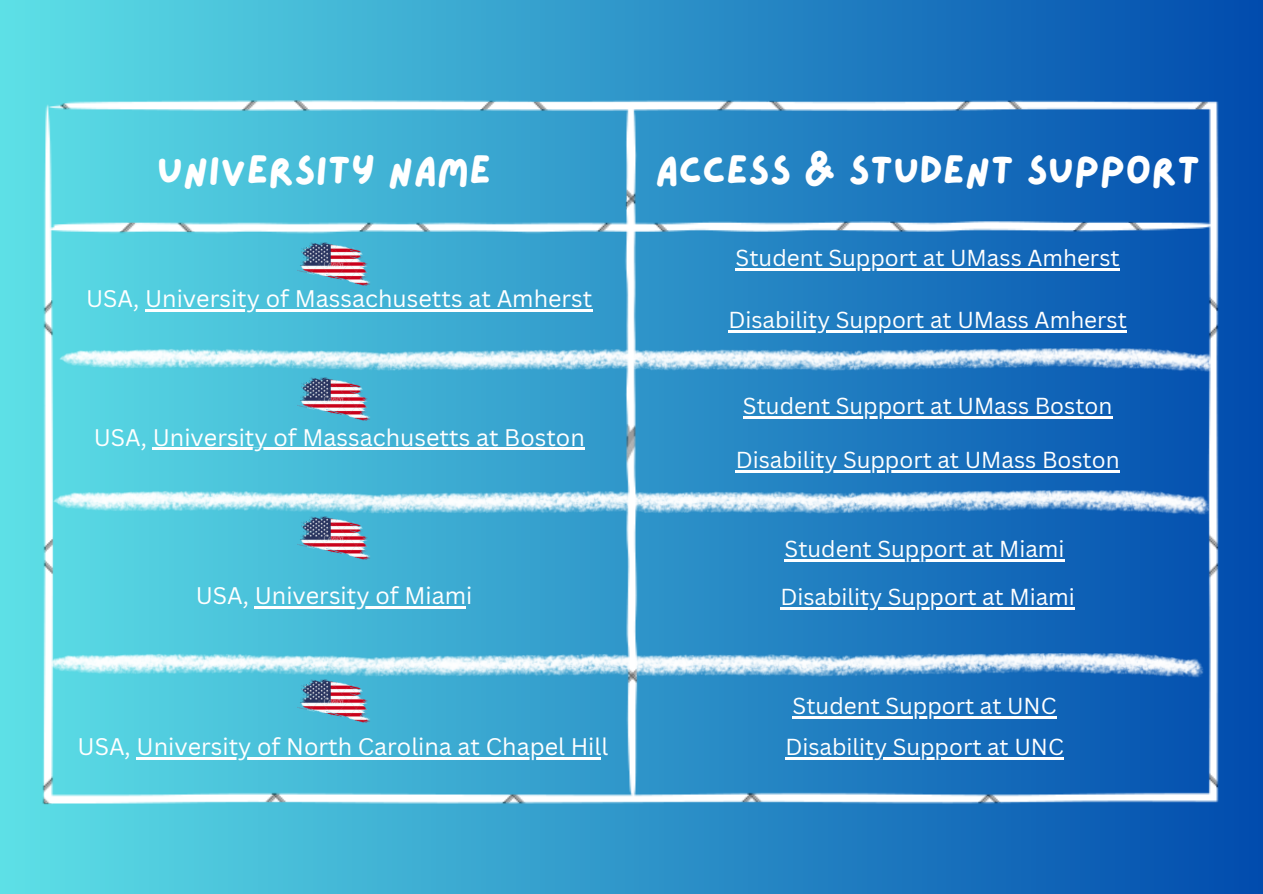
<style>
.page{position:relative;width:1263px;height:894px;background:#fff}
.page>*{position:absolute;margin:0;border:0;box-sizing:border-box;transform-origin:0 0}
.t1{font:40.5px "Lazydog";color:#fff}
.t2{font:23.4px "Canva Sans";color:#fff}
.t3{font:22.5px "Canva Sans";color:#fff}
</style>
<div class="page">
<div style="left:0;top:0;width:1263px;height:893px;background:linear-gradient(to right,#5de0e6,#014bad)"></div>
<img style="left:35px;top:69px;width:1192px;height:735px">
<svg style="left:36px;top:347px;width:1204px;height:26px"></svg>
<svg style="left:29px;top:489px;width:1205px;height:26px"></svg>
<svg style="left:23px;top:652px;width:1204px;height:26px"></svg>
<img style="left:298px;top:516px;width:73px;height:43px">
<hr style="left:736px;top:269px;width:384px;height:2px;background:#fff">
<hr style="left:728px;top:330px;width:399px;height:2px;background:#fff">
<hr style="left:743px;top:416px;width:370px;height:2px;background:#fff">
<hr style="left:736px;top:470px;width:384px;height:2px;background:#fff">
<hr style="left:255px;top:606px;width:211px;height:2px;background:#fff">
<hr style="left:785px;top:558px;width:280px;height:3px;background:#fff">
<hr style="left:780px;top:607px;width:295px;height:2px;background:#fff">
<hr style="left:137px;top:757px;width:464px;height:2px;background:#fff">
<hr style="left:793px;top:716px;width:264px;height:2px;background:#fff">
<hr style="left:785px;top:756px;width:279px;height:2px;background:#fff">
<hr style="left:145px;top:309px;width:447px;height:2px;background:#fff">
<hr style="left:153px;top:447px;width:432px;height:3px;background:#fff">
<img style="left:298px;top:679px;width:73px;height:43px">
<img style="left:298px;top:242px;width:73px;height:43px">
<img style="left:298px;top:377px;width:73px;height:43px">
<h1 class="t1" style="left:157px;top:150px;width:336px">UNIVERSITY NAME</h1>
<p class="t1" style="left:655px;top:150px;width:547px">ACCESS &amp; STUDENT SUPPORT</p>
<p class="t2" style="left:86px;top:282px;width:508px">USA, University of Massachusetts at Amherst</p>
<p class="t2" style="left:94px;top:420px;width:493px">USA, University of Massachusetts at Boston</p>
<p class="t2" style="left:196px;top:579px;width:278px">USA, University of Miami</p>
<p class="t2" style="left:78px;top:730px;width:532px">USA, University of North Carolina at Chapel Hill</p>
<p class="t3" style="left:736px;top:242px;width:386px">Student Support at UMass Amherst</p>
<p class="t3" style="left:728px;top:304px;width:400px">Disability Support at UMass Amherst</p>
<p class="t3" style="left:743px;top:390px;width:371px">Student Support at UMass Boston</p>
<p class="t3" style="left:736px;top:444px;width:385px">Disability Support at UMass Boston</p>
<p class="t3" style="left:785px;top:532px;width:281px">Student Support at Miami</p>
<p class="t3" style="left:780px;top:581px;width:296px">Disability Support at Miami</p>
<p class="t3" style="left:793px;top:689px;width:265px">Student Support at UNC</p>
<p class="t3" style="left:785px;top:730px;width:280px">Disability Support at UNC</p>
</div>
